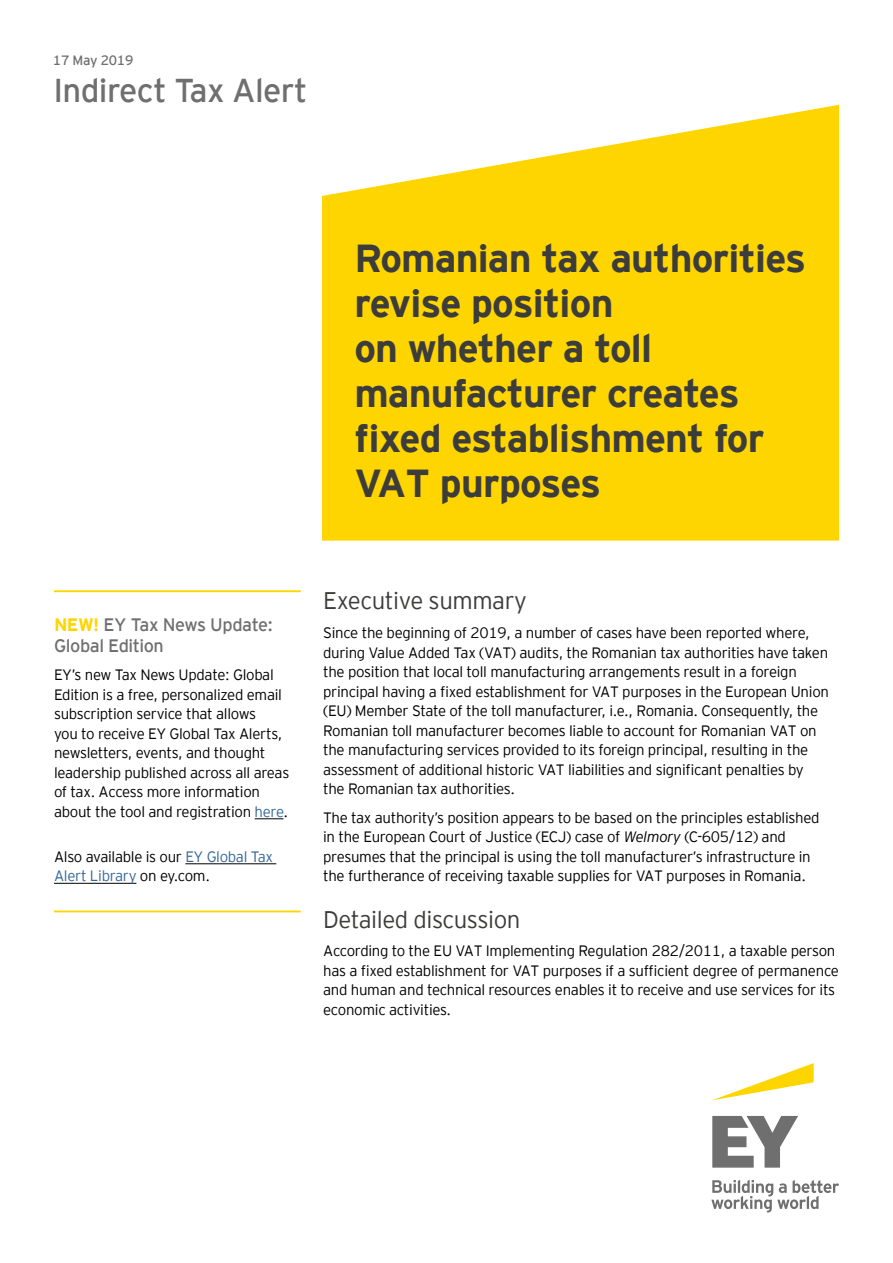
<style>
.page{position:relative;width:893px;height:1263px;background:#fff}
.page>*{position:absolute;margin:0;border:0;box-sizing:border-box;transform-origin:0 0}
.t1{font:700 39px/45px "EY Interstate";letter-spacing:-.02em;color:#3c3c3b}
.t2{font:33px "EY Interstate";letter-spacing:-.02em;color:#706f6f}
.t3{font:300 24px "EY Interstate";letter-spacing:-.02em;color:#3c3c3b}
.t4{font:18px/21px "EY Interstate";letter-spacing:-.025em;color:#706f6f}
.t5{font:300 15px/19.5px "EY Interstate";letter-spacing:-.02em;color:#000}
.t6{font:13.5px "EY Interstate";letter-spacing:-.02em;color:#706f6f}
.s1{font-weight:700;color:#ffd500}
.s2{color:#369}
.s3{font-style:italic}
</style>
<div class="page">
<svg style="left:322px;top:105px;width:517px;height:436px;background:#ffd91a"></svg>
<hr style="left:54px;top:590px;width:247px;height:2px;background:#ffd500">
<svg style="left:255px;top:818px;width:28px;height:1px"></svg>
<hr style="left:185px;top:863px;width:91px;height:1px;background:#000">
<hr style="left:54px;top:883px;width:82px;height:1px;background:#000">
<hr style="left:54px;top:910px;width:247px;height:2px;background:#ffd500">
<svg style="left:713px;top:1063px;width:101px;height:37px"></svg>
<svg style="left:711px;top:1116px;width:128px;height:96px"></svg>
<p class="t6" style="left:53px;top:50px;width:82px">17 May 2019</p>
<h2 class="t2" style="left:53px;top:67px;width:256px">Indirect Tax Alert</h2>
<p class="t4" style="left:54px;top:613px;width:220px"><span class="s1">NEW!</span> EY Tax News Update:<br>Global Edition</p>
<p class="t5" style="left:54px;top:664px;width:237px">EY’s new Tax News Update: Global Edition is a free, personalized email subscription service that allows<br>you to receive EY Global Tax Alerts, newsletters, events, and thought leadership published across all areas of tax. Access more information about the tool and registration <span class="s2">here</span>.</p>
<p class="t5" style="left:54px;top:846px;width:221px">Also available is our <span class="s2">EY Global Tax<br>Alert Library</span> on ey.com.</p>
<h1 class="t1" style="left:354px;top:233px;width:453px">Romanian tax authorities revise position<br>on whether a toll manufacturer creates fixed establishment for<br>VAT purposes</h1>
<h3 class="t3" style="left:323px;top:584px;width:205px">Executive summary</h3>
<p class="t5" style="left:323px;top:622px;width:507px">Since the beginning of 2019, a number of cases have been reported where, during Value Added Tax (VAT) audits, the Romanian tax authorities have taken the position that local toll manufacturing arrangements result in a foreign principal having a fixed establishment for VAT purposes in the European Union (EU) Member State of the toll manufacturer, i.e., Romania. Consequently, the Romanian toll manufacturer becomes liable to account for Romanian VAT on the manufacturing services provided to its foreign principal, resulting in the assessment of additional historic VAT liabilities and significant penalties by the Romanian tax authorities.</p>
<p class="t5" style="left:323px;top:806px;width:498px">The tax authority’s position appears to be based on the principles established in the European Court of Justice (ECJ) case of <span class="s3">Welmory</span> (C-605/12) and presumes that the principal is using the toll manufacturer’s infrastructure in the furtherance of receiving taxable supplies for VAT purposes in Romania.</p>
<h3 class="t3" style="left:323px;top:902px;width:199px">Detailed discussion</h3>
<p class="t5" style="left:323px;top:940px;width:517px">According to the EU VAT Implementing Regulation 282/2011, a taxable person has a fixed establishment for VAT purposes if a sufficient degree of permanence and human and technical resources enables it to receive and use services for its economic activities.</p>
</div>
